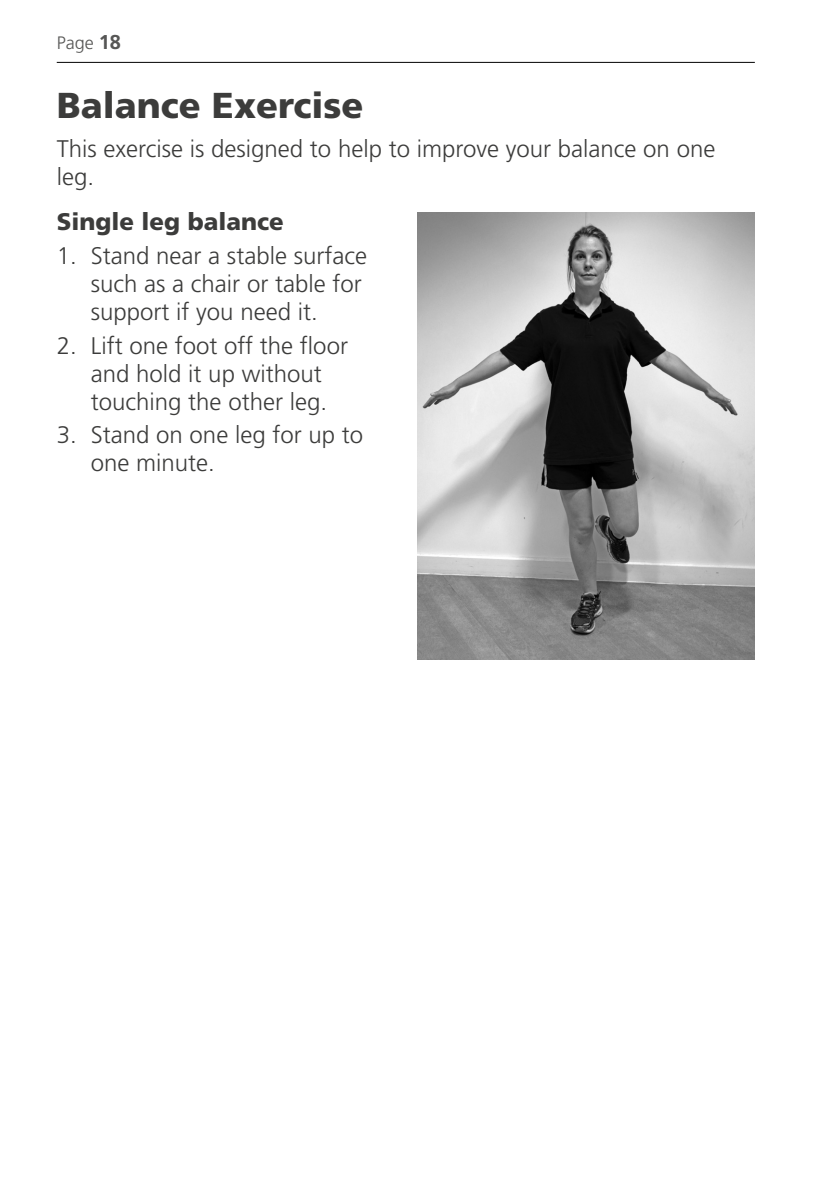
<style>
.page{position:relative;width:840px;height:1191px;background:#fff}
.page>*{position:absolute;margin:0;border:0;box-sizing:border-box;transform-origin:0 0}
.t1{font:900 36px "Frutiger LT Std";color:#3c3c3b}
.t2{font:300 24px/28px "Frutiger LT Std";color:#3c3c3b}
.t3{font:900 24px "Frutiger LT Std";color:#3c3c3b}
.t4{font:300 18px "Frutiger LT Std";color:#575756}
.s1{font-weight:700;font-size:20px}
</style>
<div class="page">
<hr style="left:57px;top:62px;width:697px;height:1px;background:#000">
<img style="left:417px;top:213px;width:337px;height:446px">
<p class="t4" style="left:57px;top:33px;width:66px">Page <span class="s1">18</span></p>
<h1 class="t1" style="left:57px;top:83px;width:308px">Balance Exercise</h1>
<p class="t2" style="left:57px;top:135px;width:659px">This exercise is designed to help to improve your balance on one leg.</p>
<p class="t3" style="left:57px;top:207px;width:228px">Single leg balance</p>
<p class="t2" style="left:91px;top:242px;width:278px;text-indent:-34px">1. Stand near a stable surface such as a chair or table for support if you need it.</p>
<p class="t2" style="left:57px;top:331px;width:292px;text-align:center">2. Lift one foot off the floor and hold it up without touching the other leg.</p>
<p class="t2" style="left:91px;top:421px;width:274px;text-indent:-34px">3. Stand on one leg for up to one minute.</p>
</div>
